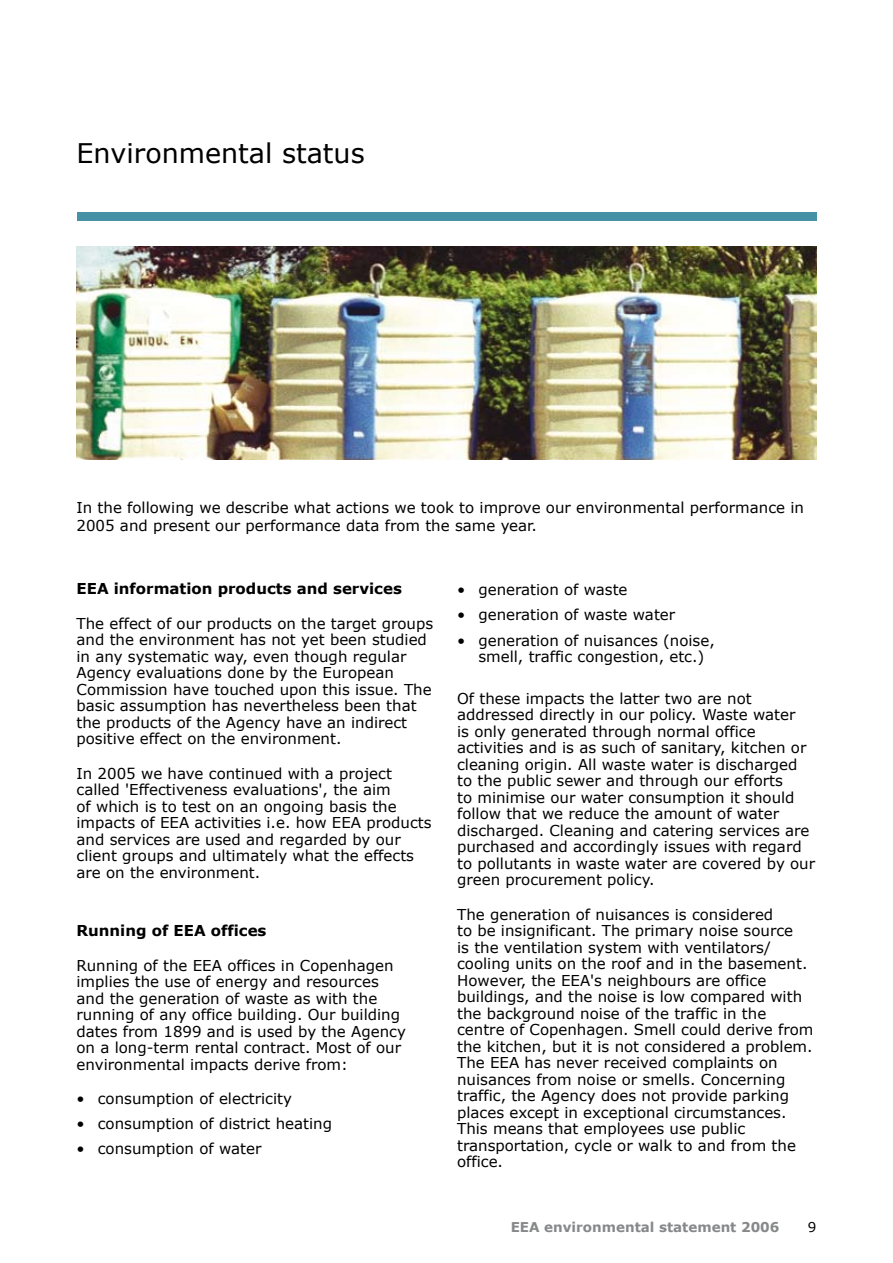
<style>
.page{position:relative;width:893px;height:1263px;background:#fff}
.page>*{position:absolute;margin:0;border:0;box-sizing:border-box;transform-origin:0 0}
.t1{font:27px "Verdana";color:#000}
.t2{font:15px/16.5px "Verdana";color:#000}
.t3{font:700 15px "Verdana";color:#000}
.t4{font:700 13.5px "Verdana";color:#878889}
</style>
<div class="page">
<div style="left:77px;top:213px;width:739px;height:8px;background:#4791a6"></div>
<img style="left:77px;top:247px;width:739px;height:212px">
<h1 class="t1" style="left:77px;top:136px;width:290px">Environmental status</h1>
<p class="t2" style="left:77px;top:498px;width:729px;line-height:18px">In the following we describe what actions we took to improve our environmental performance in<br>2005 and present our performance data from the same year.</p>
<p class="t3" style="left:77px;top:579px;width:327px">EEA information products and services</p>
<p class="t2" style="left:77px;top:614px;width:358px">The effect of our products on the target groups and the environment has not yet been studied in any systematic way, even though regular Agency evaluations done by the European Commission have touched upon this issue. The basic assumption has nevertheless been that the products of the Agency have an indirect positive effect on the environment.</p>
<p class="t2" style="left:77px;top:764px;width:357px">In 2005 we have continued with a project called 'Effectiveness evaluations', the aim<br>of which is to test on an ongoing basis the impacts of EEA activities i.e. how EEA products and services are used and regarded by our client groups and ultimately what the effects are on the environment.</p>
<p class="t3" style="left:77px;top:921px;width:191px">Running of EEA offices</p>
<p class="t2" style="left:77px;top:956px;width:331px">Running of the EEA offices in Copenhagen implies the use of energy and resources and the generation of waste as with the running of any office building. Our building dates from 1899 and is used by the Agency on a long-term rental contract. Most of our environmental impacts derive from:</p>
<p class="t2" style="left:77px;top:1090px;width:217px">• consumption of electricity</p>
<p class="t2" style="left:77px;top:1115px;width:257px">• consumption of district heating</p>
<p class="t2" style="left:77px;top:1140px;width:186px">• consumption of water</p>
<p class="t2" style="left:457px;top:581px;width:172px">• generation of waste</p>
<p class="t2" style="left:457px;top:606px;width:220px">• generation of waste water</p>
<p class="t2" style="left:478px;top:631px;width:238px;text-indent:-21px">• generation of nuisances (noise, smell, traffic congestion, etc.)</p>
<p class="t2" style="left:457px;top:689px;width:360px">Of these impacts the latter two are not addressed directly in our policy. Waste water<br>is only generated through normal office activities and is as such of sanitary, kitchen or cleaning origin. All waste water is discharged to the public sewer and through our efforts<br>to minimise our water consumption it should follow that we reduce the amount of water discharged. Cleaning and catering services are purchased and accordingly issues with regard to pollutants in waste water are covered by our green procurement policy.</p>
<p class="t2" style="left:457px;top:905px;width:358px">The generation of nuisances is considered<br>to be insignificant. The primary noise source<br>is the ventilation system with ventilators/ cooling units on the roof and in the basement.<br>However, the EEA's neighbours are office buildings, and the noise is low compared with the background noise of the traffic in the centre of Copenhagen. Smell could derive from the kitchen, but it is not considered a problem.<br>The EEA has never received complaints on nuisances from noise or smells. Concerning traffic, the Agency does not provide parking places except in exceptional circumstances.<br>This means that employees use public transportation, cycle or walk to and from the office.</p>
<p class="t4" style="left:511px;top:1218px;width:270px">EEA environmental statement 2006</p>
</div>
